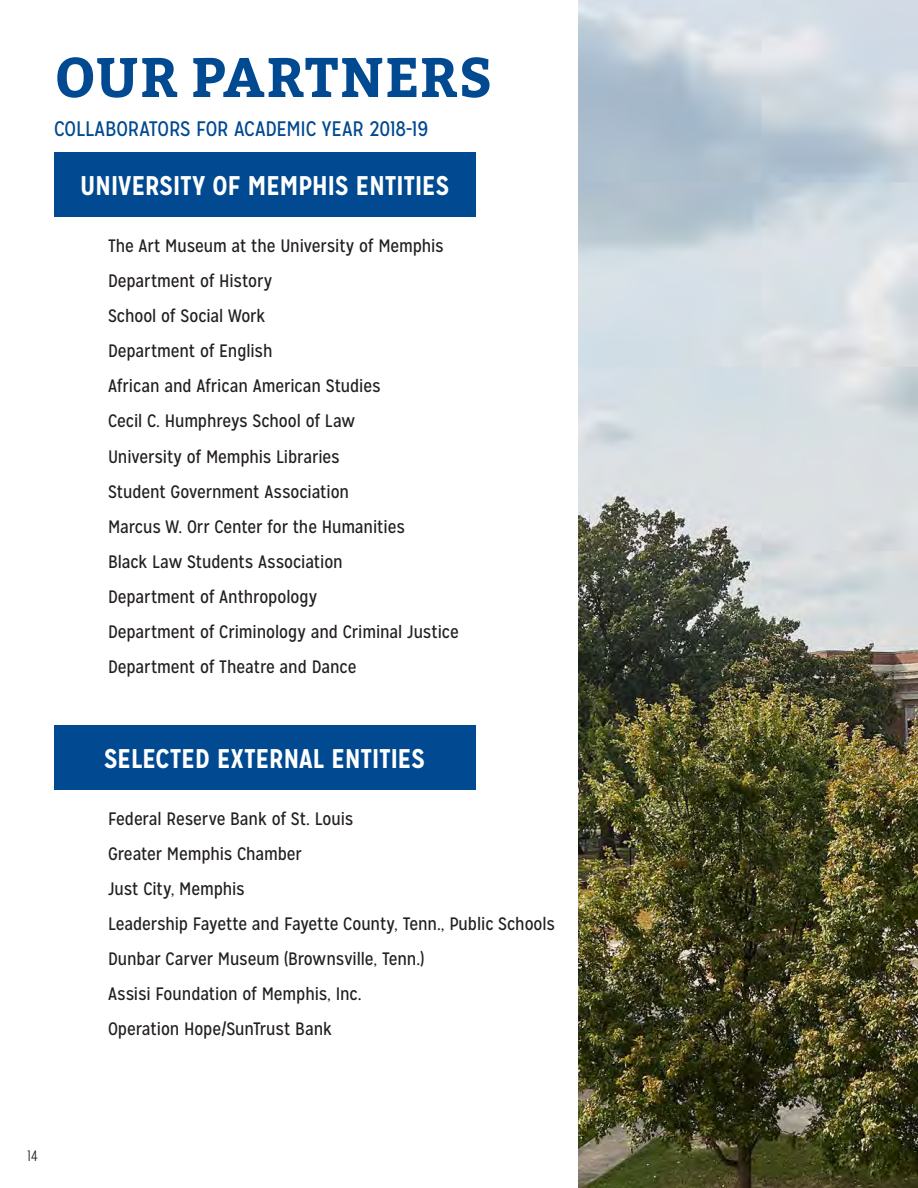
<style>
.page{position:relative;width:918px;height:1188px;background:#fff}
.page>*{position:absolute;margin:0;border:0;box-sizing:border-box;transform-origin:0 0}
.t1{font:700 55.5px "Bitter";letter-spacing:.02em;color:#014990}
.body{font:700 27px "Mission Gothic";letter-spacing:-.02em;color:#fff}
.t2{font:21px "Mission Gothic";letter-spacing:-.01em;color:#014990}
.t3{font:18px "Mission Gothic";letter-spacing:-.005em;color:#231f20}
.t4{font:300 15px "Mission Gothic";color:#231f20}
</style>
<div class="page">
<img style="left:579px;top:0;width:339px;height:1188px">
<div style="left:54px;top:153px;width:421px;height:64px;background:#014990"></div>
<div style="left:54px;top:725px;width:421px;height:64px;background:#014990"></div>
<p class="t1" style="left:54px;top:35px;width:440px">OUR PARTNERS</p>
<p class="t2" style="left:54px;top:116px;width:376px">COLLABORATORS FOR ACADEMIC YEAR 2018-19</p>
<p class="body" style="left:80px;top:169px;width:371px">UNIVERSITY OF MEMPHIS ENTITIES</p>
<p class="t3" style="left:108px;top:235px;width:337px">The Art Museum at the University of Memphis</p>
<p class="t3" style="left:108px;top:270px;width:166px">Department of History</p>
<p class="t3" style="left:108px;top:305px;width:159px">School of Social Work</p>
<p class="t3" style="left:108px;top:340px;width:166px">Department of English</p>
<p class="t3" style="left:108px;top:375px;width:274px">African and African American Studies</p>
<p class="t3" style="left:108px;top:410px;width:249px">Cecil C. Humphreys School of Law</p>
<p class="t3" style="left:108px;top:446px;width:233px">University of Memphis Libraries</p>
<p class="t3" style="left:108px;top:481px;width:243px">Student Government Association</p>
<p class="t3" style="left:108px;top:516px;width:298px">Marcus W. Orr Center for the Humanities</p>
<p class="t3" style="left:108px;top:551px;width:236px">Black Law Students Association</p>
<p class="t3" style="left:108px;top:586px;width:211px">Department of Anthropology</p>
<p class="t3" style="left:108px;top:621px;width:352px">Department of Criminology and Criminal Justice</p>
<p class="t3" style="left:108px;top:656px;width:250px">Department of Theatre and Dance</p>
<p class="body" style="left:104px;top:741px;width:322px">SELECTED EXTERNAL ENTITIES</p>
<p class="t3" style="left:108px;top:807px;width:247px">Federal Reserve Bank of St. Louis</p>
<p class="t3" style="left:108px;top:843px;width:195px">Greater Memphis Chamber</p>
<p class="t3" style="left:108px;top:878px;width:138px">Just City, Memphis</p>
<p class="t3" style="left:108px;top:913px;width:449px">Leadership Fayette and Fayette County, Tenn., Public Schools</p>
<p class="t3" style="left:108px;top:948px;width:318px">Dunbar Carver Museum (Brownsville, Tenn.)</p>
<p class="t3" style="left:108px;top:983px;width:255px">Assisi Foundation of Memphis, Inc.</p>
<p class="t3" style="left:108px;top:1018px;width:226px">Operation Hope/SunTrust Bank</p>
<p class="t4" style="left:27px;top:1147px;width:12px">14</p>
</div>
